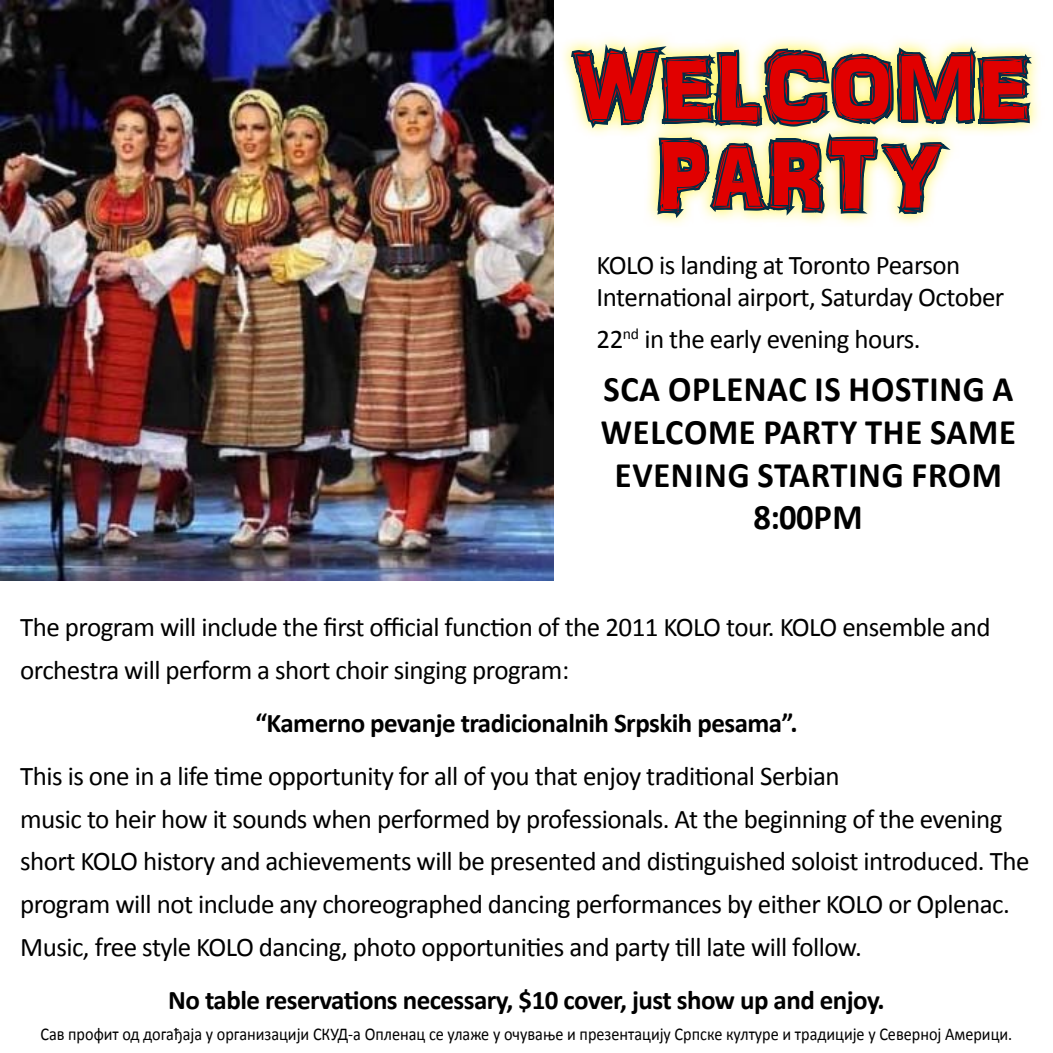
<style>
.page{position:relative;width:1053px;height:1053px;background:#fff}
.page>*{position:absolute;margin:0;border:0;box-sizing:border-box;transform-origin:0 0}
.t1{font:99px/87.8px "ARDARLING";color:#e10000;text-align:center;scale:.9 1}
.t2{font:700 36px/42.8px "Calibri";letter-spacing:.02em;color:#000;text-align:center;scale:.96 1}
.t3{font:27px/42.8px "Calibri";letter-spacing:-.02em;color:#000}
.t4{font:700 27px "Calibri";letter-spacing:-.02em;color:#000}
.t5{font:18px "Calibri";color:#000;scale:.9 1}
</style>
<div class="page">
<img style="left:0;top:0;width:554px;height:580px">
<img style="left:230px;top:0;width:294px;height:158px">
<svg style="left:524px;top:0;width:515px;height:357px"></svg>
<svg style="left:621px;top:0;width:358px;height:334px"></svg>
<h1 class="t1" style="left:572px;top:43px;width:511px">WELCOME<br>PARTY</h1>
<p class="t3" style="left:597px;top:250px;width:409px;line-height:31.5px">KOLO is landing at Toronto Pearson<br>International airport, Saturday October</p>
<p class="t3" style="left:597px;top:318px;width:326px">22<sup>nd</sup> in the early evening hours.</p>
<h2 class="t2" style="left:601px;top:368px;width:434px">SCA Oplenac is hosting a<br>Welcome Party the same evening starting from<br>8:00PM</h2>
<p class="t3" style="left:20px;top:606px;width:972px">The program will include the first official function of the 2011 KOLO tour. KOLO ensemble and orchestra will perform a short choir singing program:</p>
<p class="t4" style="left:255px;top:706px;width:544px">“Kamerno pevanje tradicionalnih Srpskih pesama”.</p>
<p class="t3" style="left:20px;top:755px;width:1011px">This is one in a life time opportunity for all of you that enjoy traditional Serbian<br>music to heir how it sounds when performed by professionals. At the beginning of the evening short KOLO history and achievements will be presented and distinguished soloist introduced. The program will not include any choreographed dancing performances by either KOLO or Oplenac.<br>Music, free style KOLO dancing, photo opportunities and party till late will follow.</p>
<p class="t4" style="left:168px;top:982px;width:718px">No table reservations necessary, $10 cover, just show up and enjoy.</p>
<p class="t5" style="left:40px;top:1022px;width:1081px">Сав профит од догађаја у организацији СКУД-а Опленац се улаже у очување и презентацију Српске културе и традиције у Северној Америци.</p>
</div>
